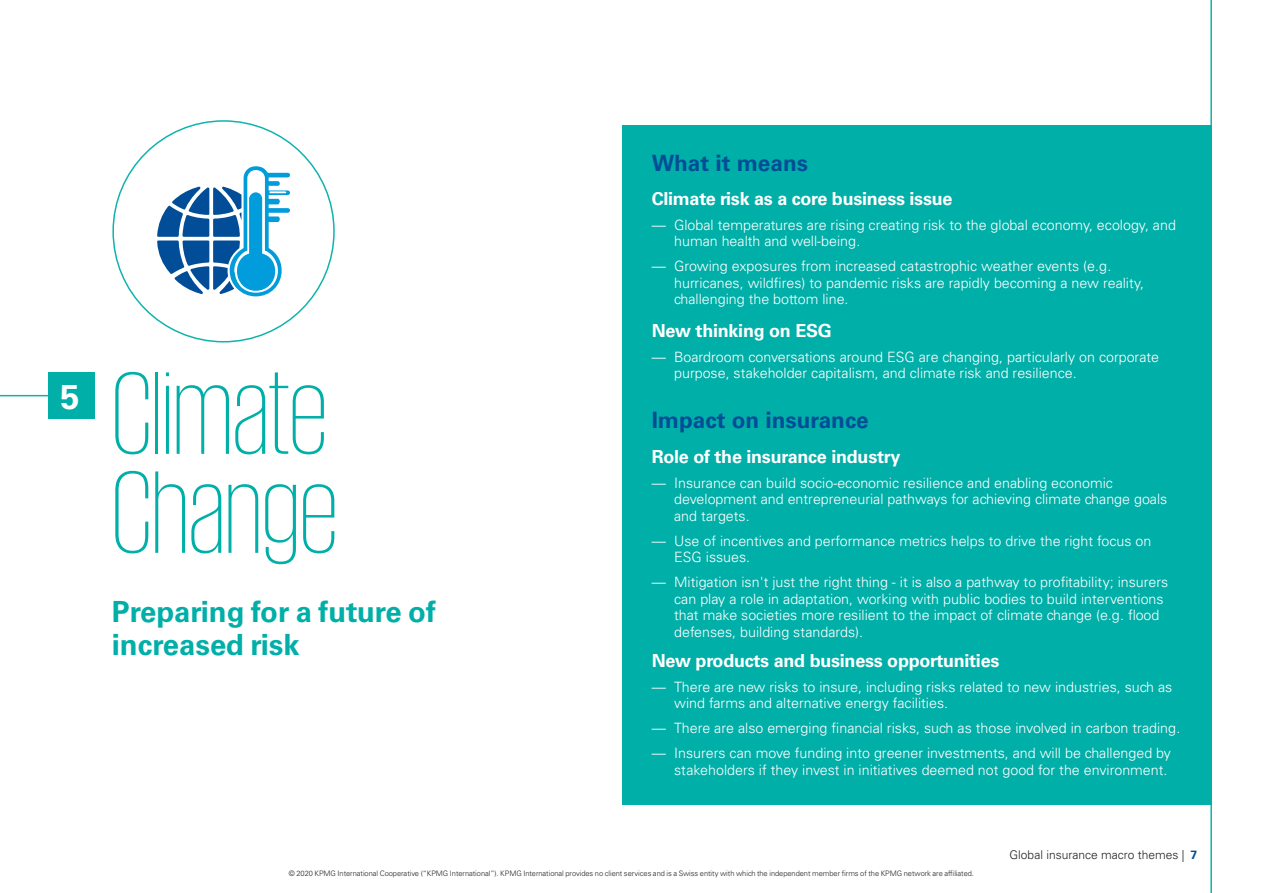
<style>
.page{position:relative;width:1263px;height:893px;background:#fff}
.page>*{position:absolute;margin:0;border:0;box-sizing:border-box;transform-origin:0 0}
.t1{font:200 120px/99px "KPMG";color:#00afa8}
.t2{font:700 34.5px "Univers LT Std";color:#fff}
.t3{font:700 29.25px/33px "Univers LT Std";color:#00afa8}
.t4{font:700 22.5px "Univers LT Std";color:#014d97}
.t5{font:700 18px "Univers LT Std";letter-spacing:-.015em;color:#fff}
.t6{font:300 14.25px/16.5px "Univers LT Std";color:#fff}
.t7{font:300 12px "Univers LT Std";color:#231f20}
.t8{font:300 7.5px "Univers LT Std";letter-spacing:-.005em;color:#231f20}
.s1{font-weight:700;color:#014d97}
</style>
<div class="page">
<div style="left:622px;top:125px;width:589px;height:680px;background:#00afa8"></div>
<hr style="left:1210px;top:0;width:2px;height:893px;background:#00afa8">
<svg style="left:157px;top:166px;width:133px;height:130px"></svg>
<div style="left:49px;top:372px;width:46px;height:47px;background:#00afa8"></div>
<hr style="left:0;top:395px;width:49px;height:1px;background:#00afa8">
<h2 class="t2" style="left:61px;top:376px;width:21px">5</h2>
<h1 class="t1" style="left:112px;top:361px;width:227px">Climate<br>Change</h1>
<h3 class="t3" style="left:112px;top:595px;width:325px">Preparing for a future of increased risk</h3>
<h3 class="t4" style="left:652px;top:150px;width:158px">What it means</h3>
<p class="t5" style="left:652px;top:188px;width:302px">Climate risk as a core business issue</p>
<p class="t6" style="left:674px;top:216px;width:503px;text-indent:-23px">— Global temperatures are rising creating risk to the global economy, ecology, and human health and well-being.</p>
<p class="t6" style="left:674px;top:258px;width:471px;text-indent:-23px">— Growing exposures from increased catastrophic weather events (e.g. hurricanes, wildfires) to pandemic risks are rapidly becoming a new reality, challenging the bottom line.</p>
<p class="t5" style="left:652px;top:320px;width:182px">New thinking on ESG</p>
<p class="t6" style="left:674px;top:348px;width:486px;text-indent:-23px">— Boardroom conversations around ESG are changing, particularly on corporate purpose, stakeholder capitalism, and climate risk and resilience.</p>
<h3 class="t4" style="left:652px;top:407px;width:219px">Impact on insurance</h3>
<p class="t5" style="left:652px;top:446px;width:250px">Role of the insurance industry</p>
<p class="t6" style="left:674px;top:474px;width:495px;text-indent:-23px">— Insurance can build socio-economic resilience and enabling economic development and entrepreneurial pathways for achieving climate change goals and targets.</p>
<p class="t6" style="left:674px;top:533px;width:479px;text-indent:-23px">— Use of incentives and performance metrics helps to drive the right focus on<br>ESG issues.</p>
<p class="t6" style="left:674px;top:574px;width:496px;text-indent:-23px">— Mitigation isn't just the right thing - it is also a pathway to profitability; insurers can play a role in adaptation, working with public bodies to build interventions that make societies more resilient to the impact of climate change (e.g. flood defenses, building standards).</p>
<p class="t5" style="left:652px;top:650px;width:349px">New products and business opportunities</p>
<p class="t6" style="left:674px;top:678px;width:500px;text-indent:-23px">— There are new risks to insure, including risks related to new industries, such as wind farms and alternative energy facilities.</p>
<p class="t6" style="left:652px;top:720px;width:530px">— There are also emerging financial risks, such as those involved in carbon trading.</p>
<p class="t6" style="left:652px;top:745px;width:521px;text-align:right">— Insurers can move funding into greener investments, and will be challenged by stakeholders if they invest in initiatives deemed not good for the environment.</p>
<p class="t7" style="left:1010px;top:848px;width:189px">Global insurance macro themes | <span class="s1">7</span></p>
<p class="t8" style="left:289px;top:869px;width:687px">© 2020 KPMG International Cooperative (“KPMG International”). KPMG International provides no client services and is a Swiss entity with which the independent member firms of the KPMG network are affiliated.</p>
</div>
